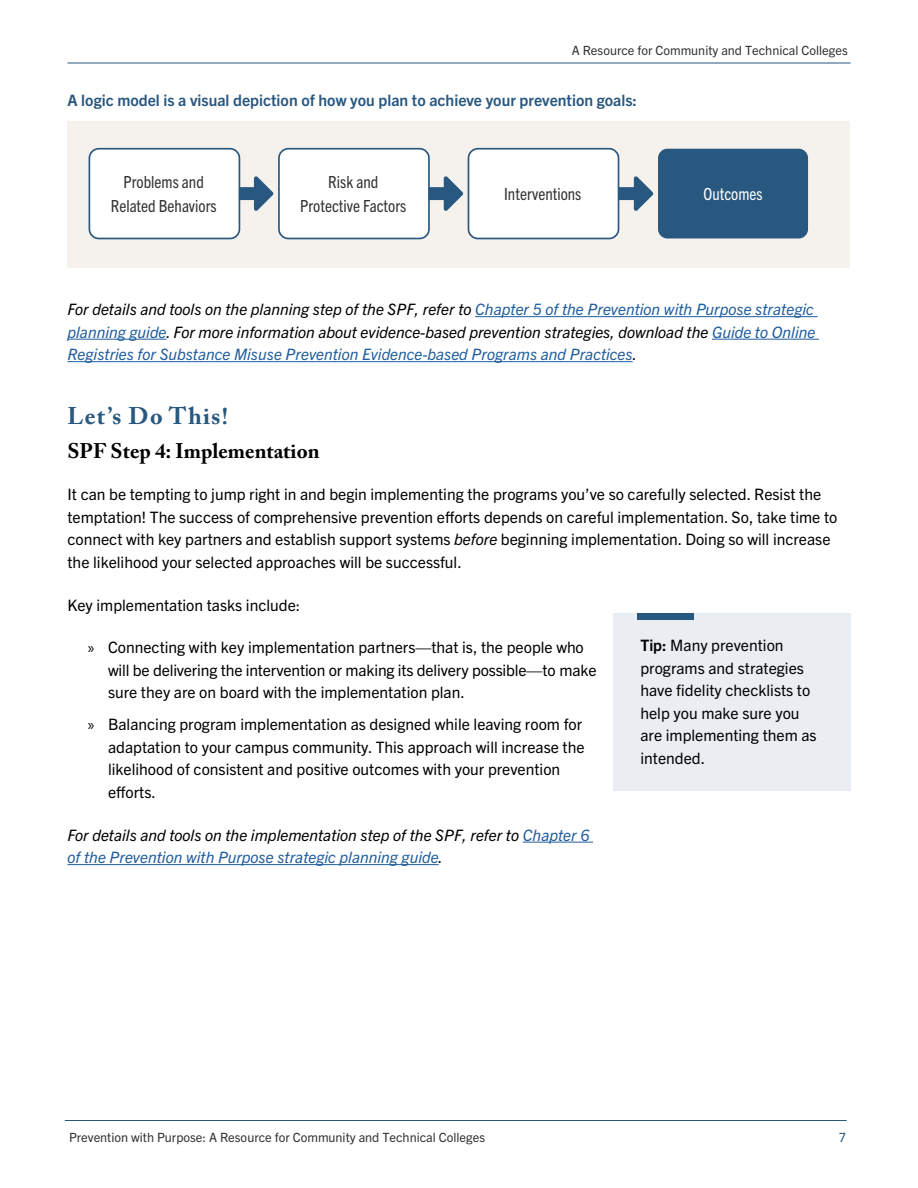
<style>
.page{position:relative;width:918px;height:1188px;background:#fff}
.page>*{position:absolute;margin:0;border:0;box-sizing:border-box;transform-origin:0 0}
.t1{font:700 24px "Adobe Caslon Pro";letter-spacing:.05em;color:#285780}
.t2{font:700 21px "Adobe Caslon Pro";color:#000}
.Figure_Title{font:condensed 16.8px/23.4px "Trade Gothic Next LT Pro";color:#333;text-align:center}
.Figure_Title-2{font:condensed 16.8px "Trade Gothic Next LT Pro";color:#fff}
.Body_Text{font:15.75px/22.5px "Trade Gothic Next LT Pro";color:#000}
.Body_Text-2{font:italic 15.75px/22.5px "Trade Gothic Next LT Pro";color:#215e9e;text-align:justify}
.Body_Text-3{font:italic 15.75px/22.5px "Trade Gothic Next LT Pro";color:#000}
.Callout_-_Text{font:15.75px/22.5px "Trade Gothic Next LT Pro";color:#000}
.Figure_Title-3{font:700 15.75px "Trade Gothic Next LT Pro";color:#285780}
.t3{font:12.75px "Trade Gothic Next LT Pro";color:#333}
.t4{font:12.75px "Trade Gothic Next LT Pro";color:#285780}
.s1{color:#000}
.s2{font-style:italic}
.s3{font-family:"Myriad Pro"}
.s4{color:#215e9e}
.s5{font-weight:700}
</style>
<div class="page">
<hr style="left:65px;top:1120px;width:782px;height:1px;background:#285780">
<hr style="left:68px;top:63px;width:782px;height:1px;background:#285780">
<hr style="left:475px;top:316px;width:343px;height:1px;background:#215e9e">
<hr style="left:68px;top:339px;width:99px;height:1px;background:#215e9e">
<hr style="left:712px;top:339px;width:107px;height:1px;background:#215e9e">
<hr style="left:68px;top:361px;width:565px;height:1px;background:#215e9e">
<hr style="left:523px;top:842px;width:70px;height:1px;background:#215e9e">
<hr style="left:68px;top:864px;width:371px;height:1px;background:#215e9e">
<div style="left:68px;top:122px;width:782px;height:146px;background:#f5f1ed"></div>
<div style="left:89px;top:149px;width:150px;height:90px;background:#fff;border-radius:9px"></div>
<div style="left:89px;top:148px;width:151px;height:91px;border:2px solid #285780;border-radius:9px"></div>
<div style="left:279px;top:149px;width:150px;height:90px;background:#fff;border-radius:9px"></div>
<div style="left:278px;top:148px;width:152px;height:91px;border:2px solid #285780;border-radius:9px"></div>
<div style="left:468px;top:149px;width:151px;height:90px;background:#fff;border-radius:9px"></div>
<div style="left:468px;top:148px;width:151px;height:91px;border:2px solid #285780;border-radius:9px"></div>
<div style="left:658px;top:149px;width:150px;height:90px;background:#285780;border-radius:9px"></div>
<svg style="left:239px;top:176px;width:34px;height:35px"></svg>
<svg style="left:429px;top:176px;width:34px;height:35px"></svg>
<svg style="left:619px;top:176px;width:34px;height:35px"></svg>
<div style="left:613px;top:613px;width:237px;height:178px;background:#eaeef2"></div>
<div style="left:638px;top:613px;width:56px;height:7px;background:#285780"></div>
<p class="t3" style="left:572px;top:42px;width:278px">A Resource for Community and Technical Colleges</p>
<p class="Figure_Title-3" style="left:68px;top:89px;width:571px">A logic model is a visual depiction of how you plan to achieve your prevention goals:</p>
<p class="Figure_Title" style="left:111px;top:170px;width:107px">Problems and<br>Related Behaviors</p>
<p class="Figure_Title" style="left:300px;top:170px;width:108px">Risk and<br>Protective Factors</p>
<p class="Figure_Title" style="left:504px;top:181px;width:79px">Interventions</p>
<p class="Figure_Title-2" style="left:703px;top:183px;width:61px">Outcomes</p>
<p class="Body_Text-2" style="left:67px;top:297px;width:749px"><span class="s1">For details and tools on the planning step of the SPF, refer to</span> Chapter 5 of the Prevention with Purpose strategic planning guide<span class="s1">. For more information about evidence-based prevention strategies, download the</span> Guide to Online Registries for Substance Misuse Prevention Evidence-based Programs and Practices<span class="s1">.</span></p>
<h2 class="t1" style="left:68px;top:402px;width:162px">Let’s Do This!</h2>
<h3 class="t2" style="left:68px;top:438px;width:254px">SPF Step 4: Implementation</h3>
<p class="Body_Text" style="left:68px;top:482px;width:771px">It can be tempting to jump right in and begin implementing the programs you’ve so carefully selected. Resist the temptation! The success of comprehensive prevention efforts depends on careful implementation. So, take time to connect with key partners and establish support systems <span class="s2">before</span> beginning implementation. Doing so will increase the likelihood your selected approaches will be successful.</p>
<p class="Body_Text" style="left:68px;top:593px;width:234px">Key implementation tasks include:</p>
<p class="Body_Text" style="left:108px;top:635px;width:490px;text-indent:-20px"><span class="s3">»</span> Connecting with key implementation partners—that is, the people who will be delivering the intervention or making its delivery possible—to make sure they are on board with the implementation plan.</p>
<p class="Body_Text" style="left:108px;top:712px;width:478px;text-indent:-20px"><span class="s3">»</span> Balancing program implementation as designed while leaving room for adaptation to your campus community. This approach will increase the likelihood of consistent and positive outcomes with your prevention efforts.</p>
<p class="Body_Text-3" style="left:68px;top:823px;width:523px">For details and tools on the implementation step of the SPF, refer to <span class="s4">Chapter 6 of the Prevention with Purpose strategic planning guide</span>.</p>
<p class="Callout_-_Text" style="left:640px;top:633px;width:178px"><span class="s5">Tip:</span> Many prevention programs and strategies have fidelity checklists to help you make sure you are implementing them as intended.</p>
<p class="t3" style="left:69px;top:1129px;width:418px">Prevention with Purpose: A Resource for Community and Technical Colleges</p>
<p class="t4" style="left:839px;top:1129px;width:9px">7</p>
</div>
